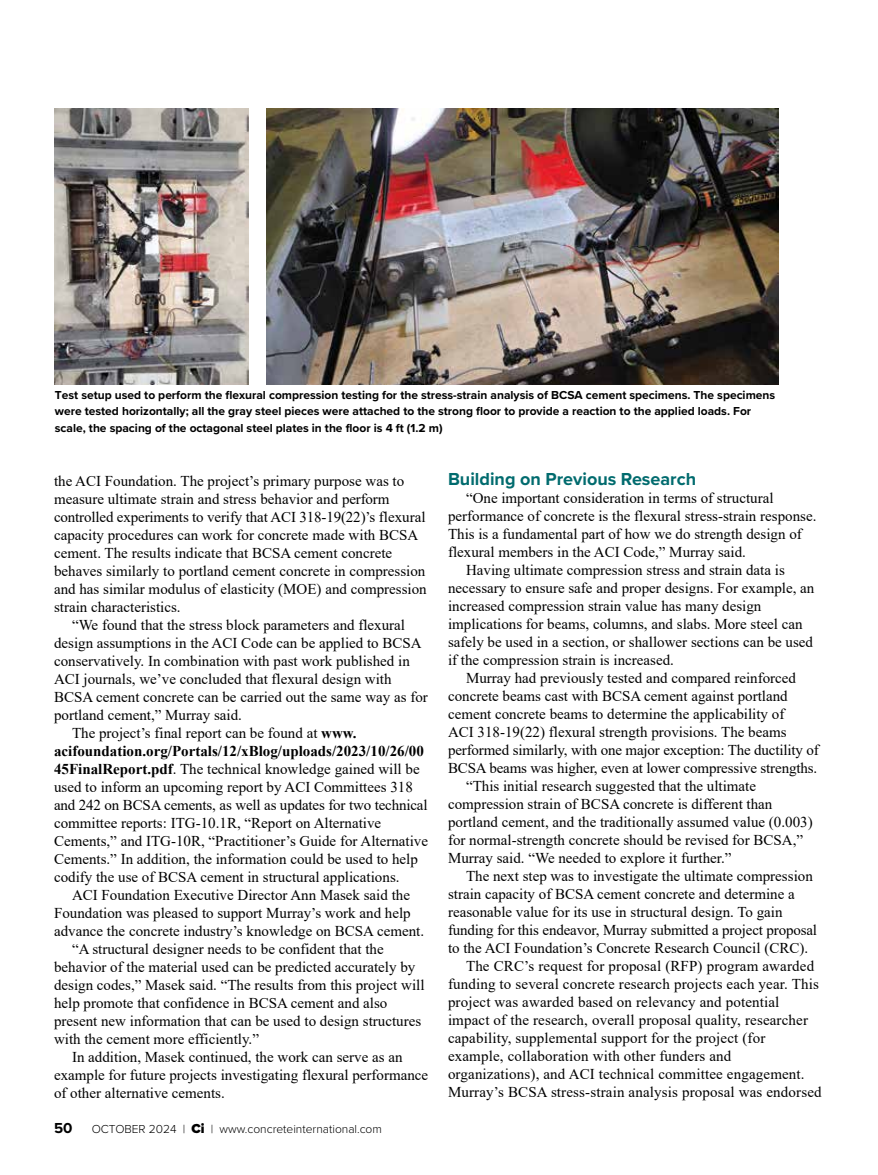
<style>
.page{position:relative;width:878px;height:1175px;background:#fff}
.page>*{position:absolute;margin:0;border:0;box-sizing:border-box;transform-origin:0 0}
.t1{font:700 18px "Proxima Nova";color:#006b6e}
.t2{font:15px/18px "Times New Roman";color:#000}
.t3{font:700 15px "Times New Roman";color:#000}
.t4{font:700 15px "Proxima Nova";color:#000}
.t5{font:700 12px/16.5px "Proxima Nova";color:#000}
.t6{font:300 12px "Proxima Nova";color:#000}
.s1{font-weight:700}
.s2{font-weight:900;font-size:13.5px}
</style>
<div class="page">
<img style="left:55px;top:108px;width:193px;height:276px">
<img style="left:267px;top:108px;width:511px;height:276px">
<p class="t5" style="left:55px;top:386px;width:721px">Test setup used to perform the flexural compression testing for the stress-strain analysis of BCSA cement specimens. The specimens were tested horizontally; all the gray steel pieces were attached to the strong floor to provide a reaction to the applied loads. For scale, the spacing of the octagonal steel plates in the floor is 4 ft (1.2 m)</p>
<p class="t2" style="left:54px;top:471px;width:374px">the ACI Foundation. The project’s primary purpose was to measure ultimate strain and stress behavior and perform controlled experiments to verify that ACI 318-19(22)’s flexural capacity procedures can work for concrete made with BCSA cement. The results indicate that BCSA cement concrete behaves similarly to portland cement concrete in compression and has similar modulus of elasticity (MOE) and compression strain characteristics.</p>
<p class="t2" style="left:72px;top:615px;width:334px">“We found that the stress block parameters and flexural</p>
<p class="t2" style="left:54px;top:633px;width:369px">design assumptions in the ACI Code can be applied to BCSA</p>
<p class="t2" style="left:54px;top:651px;width:357px">conservatively. In combination with past work published in</p>
<p class="t2" style="left:54px;top:669px;width:339px">ACI journals, we’ve concluded that flexural design with</p>
<p class="t2" style="left:54px;top:687px;width:375px">BCSA cement concrete can be carried out the same way as for</p>
<p class="t2" style="left:54px;top:705px;width:189px">portland cement,” Murray said.</p>
<p class="t2" style="left:72px;top:723px;width:286px">The project’s final report can be found at <span class="s1">www.</span></p>
<p class="t3" style="left:54px;top:740px;width:371px">acifoundation.org/Portals/12/xBlog/uploads/2023/10/26/00</p>
<p class="t2" style="left:54px;top:759px;width:367px"><span class="s1">45FinalReport.pdf</span>. The technical knowledge gained will be</p>
<p class="t2" style="left:54px;top:777px;width:360px">used to inform an upcoming report by ACI Committees 318</p>
<p class="t2" style="left:54px;top:795px;width:375px">and 242 on BCSA cements, as well as updates for two technical</p>
<p class="t2" style="left:54px;top:813px;width:329px">committee reports: ITG-10.1R, “Report on Alternative</p>
<p class="t2" style="left:54px;top:831px;width:375px">Cements,” and ITG-10R, “Practitioner’s Guide for Alternative</p>
<p class="t2" style="left:54px;top:849px;width:365px">Cements.” In addition, the information could be used to help</p>
<p class="t2" style="left:54px;top:867px;width:347px">codify the use of BCSA cement in structural applications.</p>
<p class="t2" style="left:72px;top:885px;width:339px">ACI Foundation Executive Director Ann Masek said the</p>
<p class="t2" style="left:54px;top:903px;width:358px">Foundation was pleased to support Murray’s work and help</p>
<p class="t2" style="left:54px;top:921px;width:371px">advance the concrete industry’s knowledge on BCSA cement.</p>
<p class="t2" style="left:72px;top:939px;width:313px">“A structural designer needs to be confident that the</p>
<p class="t2" style="left:54px;top:957px;width:363px">behavior of the material used can be predicted accurately by</p>
<p class="t2" style="left:54px;top:975px;width:372px">design codes,” Masek said. “The results from this project will</p>
<p class="t2" style="left:54px;top:993px;width:335px">help promote that confidence in BCSA cement and also</p>
<p class="t2" style="left:54px;top:1011px;width:369px">present new information that can be used to design structures</p>
<p class="t2" style="left:54px;top:1029px;width:206px">with the cement more efficiently.”</p>
<p class="t2" style="left:72px;top:1047px;width:332px">In addition, Masek continued, the work can serve as an</p>
<p class="t2" style="left:54px;top:1065px;width:376px">example for future projects investigating flexural performance</p>
<p class="t2" style="left:54px;top:1083px;width:172px">of other alternative cements.</p>
<p class="t4" style="left:54px;top:1116px;width:20px">50</p>
<p class="t6" style="left:92px;top:1119px;width:292px">OCTOBER 2024 | <span class="s2">Ci</span> | www.concreteinternational.com</p>
<p class="t1" style="left:448px;top:465px;width:250px">Building on Previous Research</p>
<p class="t2" style="left:466px;top:488px;width:309px">“One important consideration in terms of structural</p>
<p class="t2" style="left:448px;top:506px;width:370px">performance of concrete is the flexural stress-strain response.</p>
<p class="t2" style="left:448px;top:524px;width:355px">This is a fundamental part of how we do strength design of</p>
<p class="t2" style="left:448px;top:542px;width:299px">flexural members in the ACI Code,” Murray said.</p>
<p class="t2" style="left:466px;top:560px;width:320px">Having ultimate compression stress and strain data is</p>
<p class="t2" style="left:448px;top:578px;width:368px">necessary to ensure safe and proper designs. For example, an</p>
<p class="t2" style="left:448px;top:596px;width:315px">increased compression strain value has many design</p>
<p class="t2" style="left:448px;top:614px;width:356px">implications for beams, columns, and slabs. More steel can</p>
<p class="t2" style="left:448px;top:632px;width:366px">safely be used in a section, or shallower sections can be used</p>
<p class="t2" style="left:448px;top:650px;width:227px">if the compression strain is increased.</p>
<p class="t2" style="left:466px;top:668px;width:331px">Murray had previously tested and compared reinforced</p>
<p class="t2" style="left:448px;top:686px;width:341px">concrete beams cast with BCSA cement against portland</p>
<p class="t2" style="left:448px;top:704px;width:338px">cement concrete beams to determine the applicability of</p>
<p class="t2" style="left:448px;top:722px;width:340px">ACI 318-19(22) flexural strength provisions. The beams</p>
<p class="t2" style="left:448px;top:740px;width:372px">performed similarly, with one major exception: The ductility of</p>
<p class="t2" style="left:448px;top:758px;width:370px">BCSA beams was higher, even at lower compressive strengths.</p>
<p class="t2" style="left:466px;top:776px;width:291px">“This initial research suggested that the ultimate</p>
<p class="t2" style="left:448px;top:794px;width:326px">compression strain of BCSA concrete is different than</p>
<p class="t2" style="left:448px;top:812px;width:366px">portland cement, and the traditionally assumed value (0.003)</p>
<p class="t2" style="left:448px;top:830px;width:356px">for normal-strength concrete should be revised for BCSA,”</p>
<p class="t2" style="left:448px;top:848px;width:285px">Murray said. “We needed to explore it further.”</p>
<p class="t2" style="left:466px;top:866px;width:348px">The next step was to investigate the ultimate compression</p>
<p class="t2" style="left:448px;top:884px;width:348px">strain capacity of BCSA cement concrete and determine a</p>
<p class="t2" style="left:448px;top:902px;width:336px">reasonable value for its use in structural design. To gain</p>
<p class="t2" style="left:448px;top:920px;width:370px">funding for this endeavor, Murray submitted a project proposal</p>
<p class="t2" style="left:448px;top:938px;width:361px">to the ACI Foundation’s Concrete Research Council (CRC).</p>
<p class="t2" style="left:466px;top:956px;width:350px">The CRC’s request for proposal (RFP) program awarded</p>
<p class="t2" style="left:448px;top:974px;width:372px">funding to several concrete research projects each year. This</p>
<p class="t2" style="left:448px;top:992px;width:333px">project was awarded based on relevancy and potential</p>
<p class="t2" style="left:448px;top:1010px;width:361px">impact of the research, overall proposal quality, researcher</p>
<p class="t2" style="left:448px;top:1028px;width:319px">capability, supplemental support for the project (for</p>
<p class="t2" style="left:448px;top:1046px;width:285px">example, collaboration with other funders and</p>
<p class="t2" style="left:448px;top:1064px;width:358px">organizations), and ACI technical committee engagement.</p>
<p class="t2" style="left:448px;top:1082px;width:375px">Murray’s BCSA stress-strain analysis proposal was endorsed</p>
</div>
